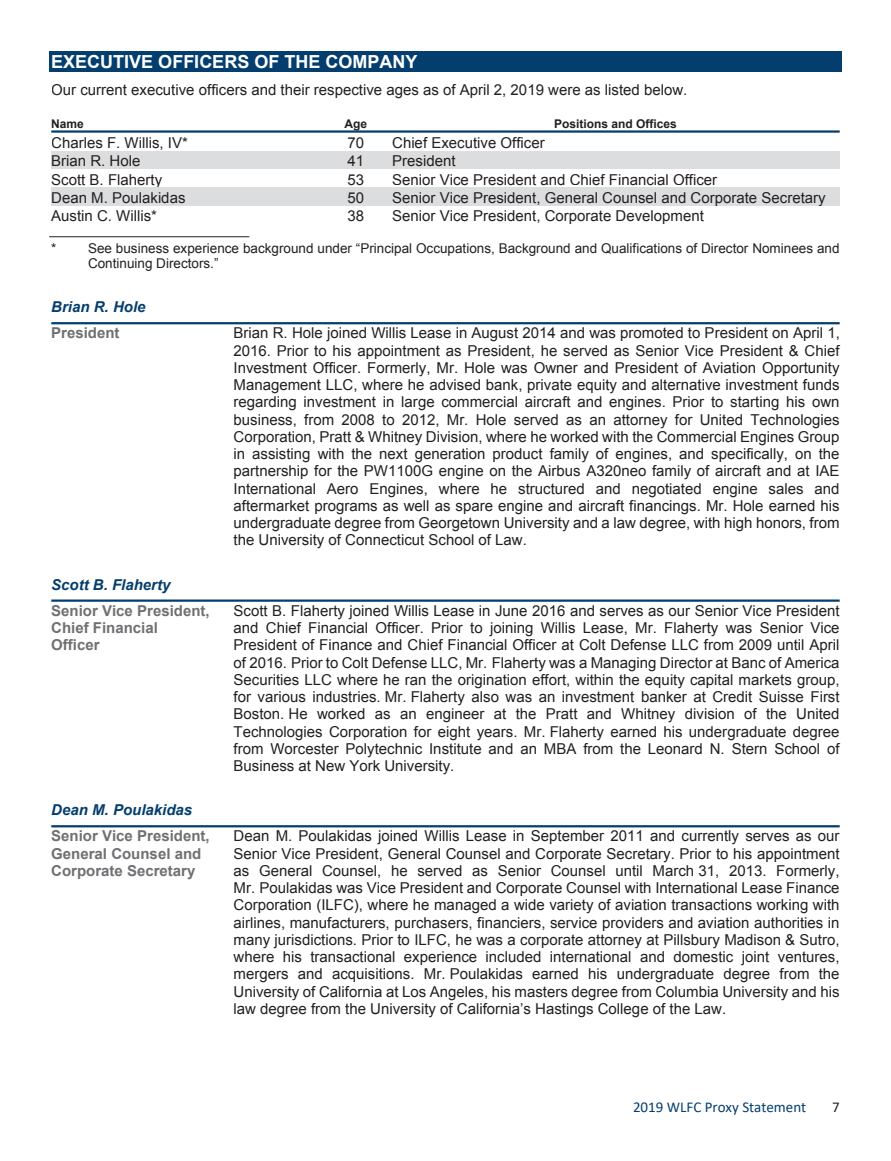
<style>
.page{position:relative;width:891px;height:1161px;background:#fff}
.page>*{position:absolute;margin:0;border:0;box-sizing:border-box;transform-origin:0 0}
.t1{font:700 18px "Arial";color:#fff}
.t2{font:15px/17.2px "Arial";color:#231f20;text-align:justify}
.t3{font:700 15px/17.2px "Arial";color:#6f7073}
.t4{font:italic 700 15px "Arial";color:#043e6e}
.t5{font:15px "Calibri";color:#043e6e}
.t6{font:15px "Calibri";color:#231f20}
.t7{font:13.5px/15.5px "Arial";color:#231f20}
.t8{font:700 12px "Arial";color:#231f20}
</style>
<div class="page">
<div style="left:49px;top:51px;width:793px;height:21px;background:#043e6e"></div>
<div style="left:51px;top:151px;width:270px;height:18px;background:#dcdddf"></div>
<div style="left:321px;top:151px;width:57px;height:18px;background:#dcdddf"></div>
<div style="left:378px;top:151px;width:462px;height:18px;background:#dcdddf"></div>
<div style="left:51px;top:188px;width:270px;height:18px;background:#dcdddf"></div>
<div style="left:321px;top:188px;width:57px;height:18px;background:#dcdddf"></div>
<div style="left:378px;top:188px;width:462px;height:18px;background:#dcdddf"></div>
<hr style="left:51px;top:130px;width:789px;height:3px;background:#043e6e">
<hr style="left:49px;top:236px;width:200px;height:1px;background:#231f20">
<hr style="left:51px;top:322px;width:789px;height:2px;background:#043e6e">
<hr style="left:51px;top:600px;width:789px;height:2px;background:#043e6e">
<hr style="left:51px;top:825px;width:789px;height:2px;background:#043e6e">
<p class="t1" style="left:51px;top:52px;width:368px">EXECUTIVE OFFICERS OF THE COMPANY</p>
<p class="t2" style="left:51px;top:81px;width:638px">Our current executive officers and their respective ages as of April 2, 2019 were as listed below.</p>
<p class="t8" style="left:51px;top:117px;width:34px">Name</p>
<p class="t8" style="left:345px;top:117px;width:24px">Age</p>
<p class="t8" style="left:554px;top:117px;width:124px">Positions and Offices</p>
<p class="t2" style="left:51px;top:134px;width:138px">Charles F. Willis, IV*</p>
<p class="t2" style="left:348px;top:134px;width:18px">70</p>
<p class="t2" style="left:392px;top:134px;width:154px">Chief Executive Officer</p>
<p class="t2" style="left:51px;top:152px;width:91px">Brian R. Hole</p>
<p class="t2" style="left:348px;top:152px;width:18px">41</p>
<p class="t2" style="left:392px;top:152px;width:65px">President</p>
<p class="t2" style="left:51px;top:171px;width:112px">Scott B. Flaherty</p>
<p class="t2" style="left:348px;top:171px;width:18px">53</p>
<p class="t2" style="left:392px;top:171px;width:327px">Senior Vice President and Chief Financial Officer</p>
<p class="t2" style="left:51px;top:189px;width:136px">Dean M. Poulakidas</p>
<p class="t2" style="left:348px;top:189px;width:18px">50</p>
<p class="t2" style="left:392px;top:189px;width:435px">Senior Vice President, General Counsel and Corporate Secretary</p>
<p class="t2" style="left:51px;top:208px;width:107px">Austin C. Willis*</p>
<p class="t2" style="left:348px;top:208px;width:18px">38</p>
<p class="t2" style="left:392px;top:208px;width:313px">Senior Vice President, Corporate Development</p>
<p class="t7" style="left:88px;top:240px;width:753px;text-indent:-37px">* See business experience background under “Principal Occupations, Background and Qualifications of Director Nominees and<br>Continuing Directors.”</p>
<p class="t4" style="left:51px;top:299px;width:96px">Brian R. Hole</p>
<p class="t3" style="left:51px;top:325px;width:70px">President</p>
<p class="t2" style="left:234px;top:325px;width:608px">Brian R. Hole joined Willis Lease in August 2014 and was promoted to President on April 1, 2016. Prior to his appointment as President, he served as Senior Vice President &amp; Chief Investment Officer. Formerly, Mr. Hole was Owner and President of Aviation Opportunity Management LLC, where he advised bank, private equity and alternative investment funds regarding investment in large commercial aircraft and engines. Prior to starting his own business, from 2008 to 2012, Mr. Hole served as an attorney for United Technologies Corporation, Pratt &amp; Whitney Division, where he worked with the Commercial Engines Group in assisting with the next generation product family of engines, and specifically, on the partnership for the PW1100G engine on the Airbus A320neo family of aircraft and at IAE International Aero Engines, where he structured and negotiated engine sales and aftermarket programs as well as spare engine and aircraft financings. Mr. Hole earned his undergraduate degree from Georgetown University and a law degree, with high honors, from the University of Connecticut School of Law.</p>
<p class="t4" style="left:51px;top:576px;width:121px">Scott B. Flaherty</p>
<p class="t3" style="left:51px;top:602px;width:160px">Senior Vice President,<br>Chief Financial<br>Officer</p>
<p class="t2" style="left:234px;top:602px;width:608px">Scott B. Flaherty joined Willis Lease in June 2016 and serves as our Senior Vice President and Chief Financial Officer. Prior to joining Willis Lease, Mr. Flaherty was Senior Vice President of Finance and Chief Financial Officer at Colt Defense LLC from 2009 until April of 2016. Prior to Colt Defense LLC, Mr. Flaherty was a Managing Director at Banc of America Securities LLC where he ran the origination effort, within the equity capital markets group, for various industries. Mr. Flaherty also was an investment banker at Credit Suisse First Boston. He worked as an engineer at the Pratt and Whitney division of the United Technologies Corporation for eight years. Mr. Flaherty earned his undergraduate degree from Worcester Polytechnic Institute and an MBA from the Leonard N. Stern School of Business at New York University.</p>
<p class="t4" style="left:51px;top:802px;width:142px">Dean M. Poulakidas</p>
<p class="t3" style="left:51px;top:828px;width:160px">Senior Vice President,<br>General Counsel and<br>Corporate Secretary</p>
<p class="t2" style="left:234px;top:828px;width:608px">Dean M. Poulakidas joined Willis Lease in September 2011 and currently serves as our Senior Vice President, General Counsel and Corporate Secretary. Prior to his appointment as General Counsel, he served as Senior Counsel until March 31, 2013. Formerly, Mr. Poulakidas was Vice President and Corporate Counsel with International Lease Finance Corporation (ILFC), where he managed a wide variety of aviation transactions working with airlines, manufacturers, purchasers, financiers, service providers and aviation authorities in many jurisdictions. Prior to ILFC, he was a corporate attorney at Pillsbury Madison &amp; Sutro, where his transactional experience included international and domestic joint ventures, mergers and acquisitions. Mr. Poulakidas earned his undergraduate degree from the University of California at Los Angeles, his masters degree from Columbia University and his law degree from the University of California’s Hastings College of the Law.</p>
<p class="t5" style="left:633px;top:1101px;width:175px">2019 WLFC Proxy Statement</p>
<p class="t6" style="left:832px;top:1101px;width:9px">7</p>
</div>
